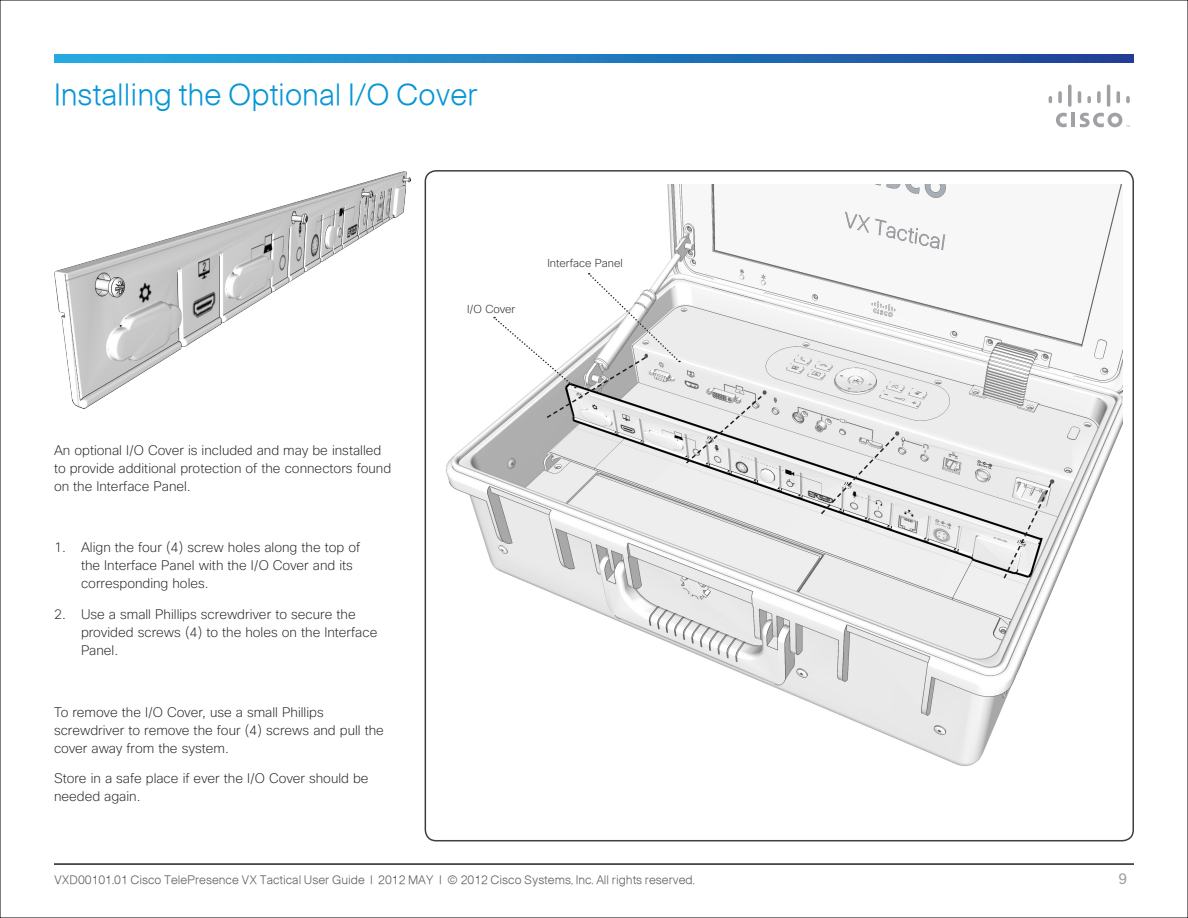
<style>
.page{position:relative;width:1188px;height:918px;background:#fff}
.page>*{position:absolute;margin:0;border:0;box-sizing:border-box;transform-origin:0 0}
.Head_1{font:30px "Ciscolight";color:#0696d7}
.t1{font:15px "Cisco Sans";color:#a0a1a5}
.Body_1{font:200 13.5px/18px "Cisco Sans";color:#231f20}
.t2{font:12px "Ciscolight";color:#5f5f62}
.Nav_inactive{font:200 11.25px "Cisco Sans";color:#231f20}
</style>
<div class="page">
<svg style="left:54px;top:54px;width:1080px;height:8px;background:#2279be"></svg>
<hr style="left:1072px;top:113px;width:3px;height:14px;background:#a0a1a5">
<svg style="left:1056px;top:113px;width:11px;height:14px"></svg>
<svg style="left:1049px;top:96px;width:3px;height:7px"></svg>
<svg style="left:1058px;top:91px;width:4px;height:12px"></svg>
<svg style="left:1068px;top:85px;width:4px;height:22px"></svg>
<svg style="left:1078px;top:91px;width:3px;height:12px"></svg>
<svg style="left:1087px;top:96px;width:4px;height:7px"></svg>
<svg style="left:1097px;top:91px;width:4px;height:12px"></svg>
<hr style="left:1107px;top:85px;width:3px;height:22px;background:#a0a1a5;border-radius:2px">
<svg style="left:1117px;top:91px;width:3px;height:12px"></svg>
<svg style="left:1126px;top:96px;width:4px;height:7px"></svg>
<svg style="left:1080px;top:113px;width:50px;height:14px"></svg>
<hr style="left:54px;top:864px;width:1080px;height:1px;background:#231f20">
<img style="left:446px;top:184px;width:677px;height:583px">
<img style="left:54px;top:172px;width:356px;height:236px">
<svg style="left:819px;top:435px;width:77px;height:81px;background:#d8d8d8"></svg>
<svg style="left:1002px;top:481px;width:51px;height:99px"></svg>
<svg style="left:494px;top:273px;width:269px;height:192px"></svg>
<p class="Head_1" style="left:54px;top:76px;width:425px">Installing the Optional I/O Cover</p>
<p class="Body_1" style="left:54px;top:441px;width:339px">An optional I/O Cover is included and may be installed to provide additional protection of the connectors found on the Interface Panel.</p>
<p class="Body_1" style="left:81px;top:538px;width:281px;text-indent:-27px">1. Align the four (4) screw holes along the top of the Interface Panel with the I/O Cover and its corresponding holes.</p>
<p class="Body_1" style="left:81px;top:605px;width:298px;text-indent:-27px">2. Use a small Phillips screwdriver to secure the provided screws (4) to the holes on the Interface<br>Panel.</p>
<p class="Body_1" style="left:54px;top:703px;width:332px">To remove the I/O Cover, use a small Phillips screwdriver to remove the four (4) screws and pull the cover away from the system.</p>
<p class="Body_1" style="left:54px;top:769px;width:316px">Store in a safe place if ever the I/O Cover should be needed again.</p>
<p class="Nav_inactive" style="left:467px;top:301px;width:50px">I/O Cover</p>
<p class="Nav_inactive" style="left:547px;top:256px;width:77px">Interface Panel</p>
<p class="t2" style="left:54px;top:872px;width:642px">VXD00101.01 Cisco TelePresence VX Tactical User Guide | 2012 MAY | © 2012 Cisco Systems, Inc. All rights reserved.</p>
<p class="t1" style="left:1118px;top:869px;width:10px">9</p>
</div>
